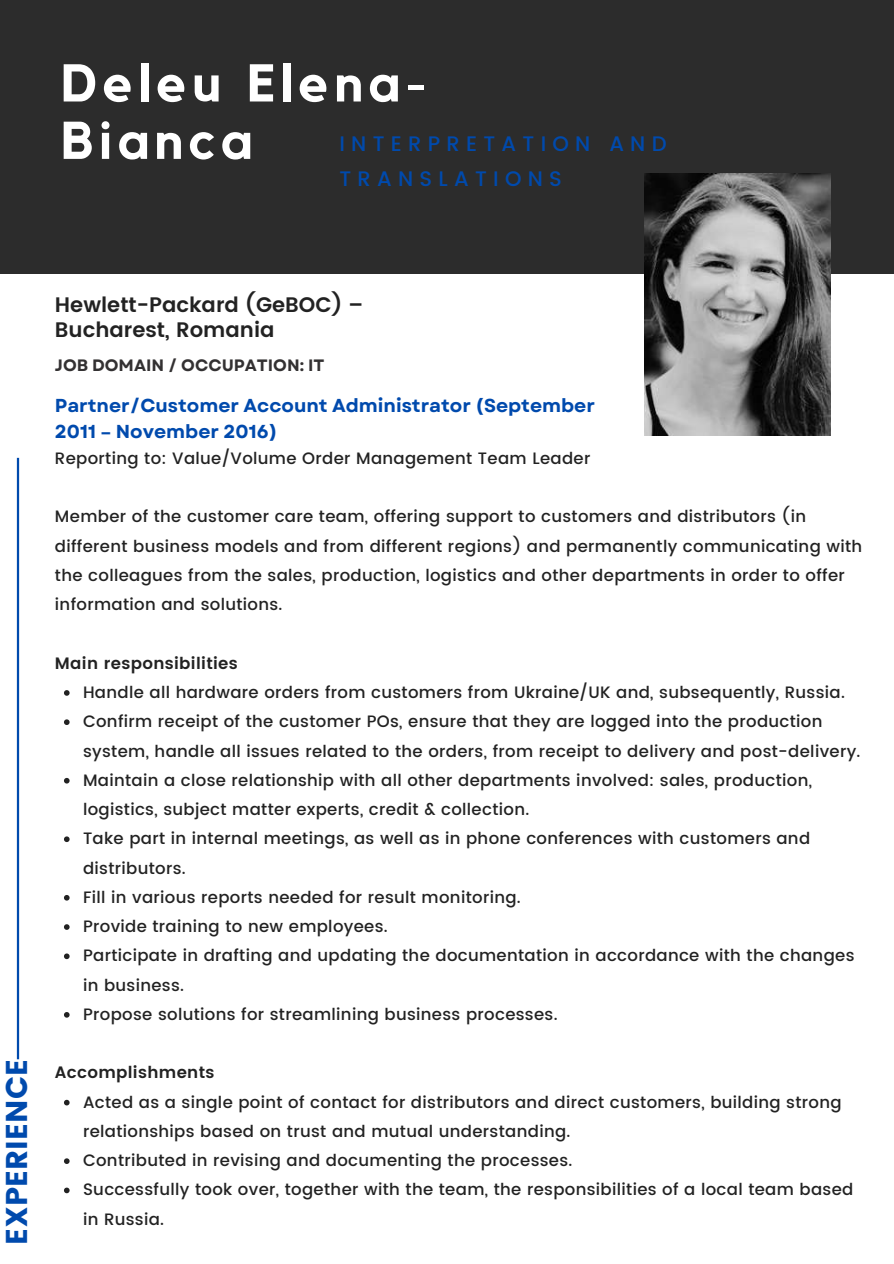
<style>
.page{position:relative;width:894px;height:1264px;background:#fff}
.page>*{position:absolute;margin:0;border:0;box-sizing:border-box;transform-origin:0 0}
.t1{font:700 52.5px/57.3px "Kollektif";letter-spacing:.1em;color:#fff}
.t2{font:30px "Poppins";color:#004aad}
.t3{font:600 21px/24.8px "Poppins";color:#222}
.t4{font:500 21px/34.8px "Poppins";letter-spacing:.3em;color:#004aad}
.t5{font:700 18.75px/25.8px "Garet";color:#004aad}
.t6{font:500 16.5px/29.2px "Poppins";letter-spacing:.02em;color:#222}
.t7{font:600 16.5px "Poppins";letter-spacing:.02em;color:#222}
.t8{font:700 16.5px "Garet";color:#333132}
</style>
<div class="page">
<div style="left:0;top:0;width:893px;height:274px;background:#2c2c2c"></div>
<img style="left:644px;top:174px;width:185px;height:261px">
<hr style="left:17px;top:458px;width:2px;height:601px;background:#004aad">
<svg style="left:64px;top:690px;width:6px;height:5px"></svg>
<svg style="left:64px;top:719px;width:6px;height:6px"></svg>
<svg style="left:64px;top:778px;width:6px;height:5px"></svg>
<svg style="left:64px;top:836px;width:6px;height:6px"></svg>
<svg style="left:64px;top:895px;width:6px;height:5px"></svg>
<svg style="left:64px;top:924px;width:6px;height:5px"></svg>
<svg style="left:64px;top:953px;width:6px;height:6px"></svg>
<svg style="left:64px;top:1012px;width:6px;height:5px"></svg>
<svg style="left:64px;top:1099px;width:6px;height:6px"></svg>
<svg style="left:64px;top:1158px;width:6px;height:5px"></svg>
<svg style="left:64px;top:1187px;width:6px;height:6px"></svg>
<h1 class="t1" style="left:61px;top:57px;width:366px">Deleu Elena-<br>Bianca</h1>
<p class="t4" style="left:339px;top:126px;width:328px">INTERPRETATION AND<br>TRANSLATIONS</p>
<h2 class="t2" style="left:-1px;top:1244px;width:187px;rotate:-90deg">EXPERIENCE</h2>
<p class="t3" style="left:55px;top:293px;width:310px">Hewlett-Packard (GeBOC) –<br>Bucharest, Romania</p>
<p class="t8" style="left:55px;top:353px;width:271px">JOB DOMAIN / OCCUPATION: IT</p>
<p class="t5" style="left:55px;top:393px;width:541px">Partner/Customer Account Administrator (September<br>2011 – November 2016)</p>
<p class="t6" style="left:55px;top:443px;width:537px">Reporting to: Value/Volume Order Management Team Leader</p>
<p class="t6" style="left:55px;top:502px;width:808px">Member of the customer care team, offering support to customers and distributors (in different business models and from different regions) and permanently communicating with the colleagues from the sales, production, logistics and other departments in order to offer information and solutions.</p>
<p class="t7" style="left:55px;top:653px;width:184px">Main responsibilities</p>
<p class="t6" style="left:83px;top:677px;width:778px">Handle all hardware orders from customers from Ukraine/UK and, subsequently, Russia.<br>Confirm receipt of the customer POs, ensure that they are logged into the production system, handle all issues related to the orders, from receipt to delivery and post-delivery.<br>Maintain a close relationship with all other departments involved: sales, production, logistics, subject matter experts, credit &amp; collection.<br>Take part in internal meetings, as well as in phone conferences with customers and distributors.<br>Fill in various reports needed for result monitoring.<br>Provide training to new employees.<br>Participate in drafting and updating the documentation in accordance with the changes in business.<br>Propose solutions for streamlining business processes.</p>
<p class="t7" style="left:55px;top:1063px;width:161px">Accomplishments</p>
<p class="t6" style="left:83px;top:1087px;width:771px">Acted as a single point of contact for distributors and direct customers, building strong relationships based on trust and mutual understanding.<br>Contributed in revising and documenting the processes.<br>Successfully took over, together with the team, the responsibilities of a local team based in Russia.</p>
</div>
